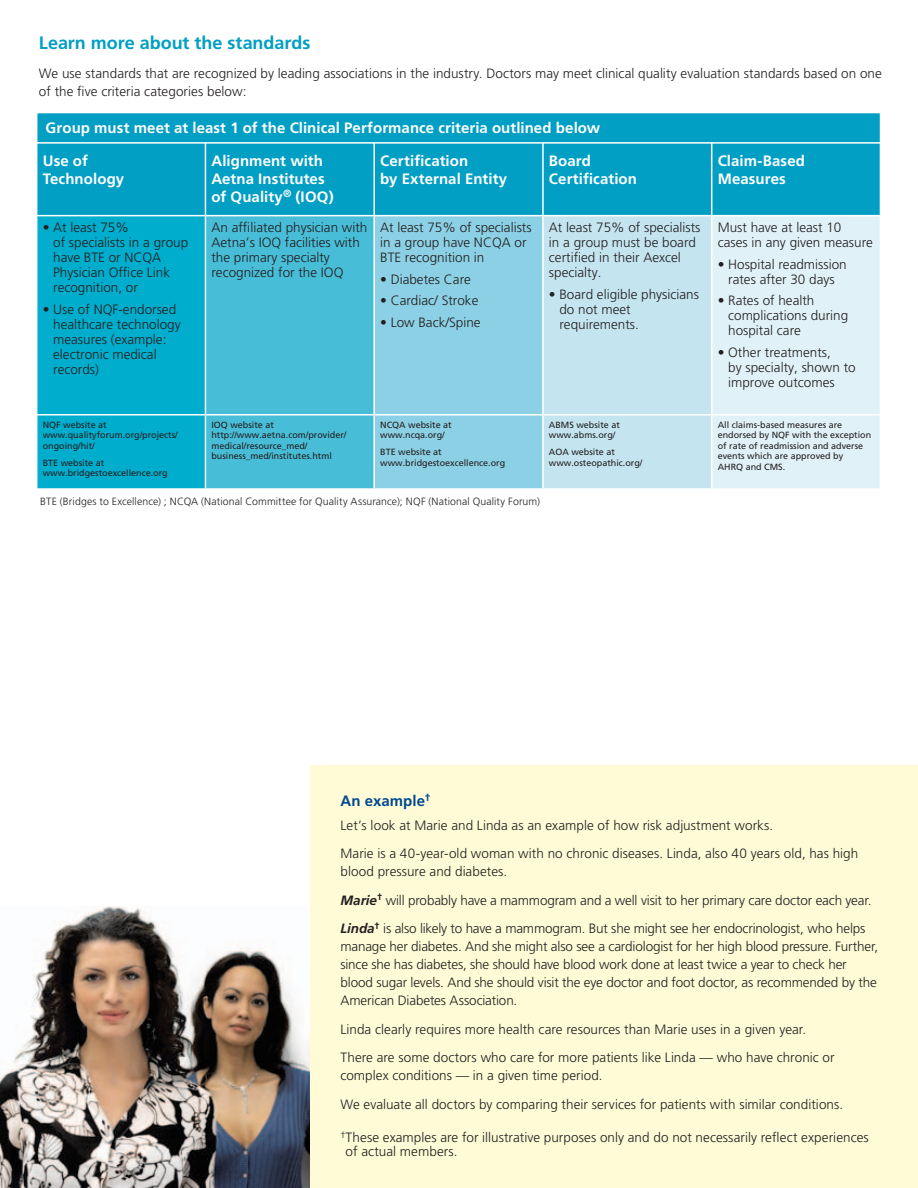
<style>
.page{position:relative;width:918px;height:1188px;background:#fff}
.page>*{position:absolute;margin:0;border:0;box-sizing:border-box;transform-origin:0 0}
._08-Colored_subhead{font:700 18px "Frutiger LT Std";letter-spacing:-.005em;color:#009fc3}
._08-Colored_subhead-2{font:700 15px/18px "Frutiger LT Std";letter-spacing:.005em;color:#fff}
._09-chart_subhead_10{font:700 15px "Frutiger LT Std";letter-spacing:.005em;color:#fff}
._09-Secondary_subhea{font:700 15px "Frutiger LT Std";letter-spacing:.005em;color:#014990}
._04a-Body_copy_membe{font:300 13.5px/18px "Frutiger LT Std";color:#231f20}
._09-chart_subhead_10-2{font:300 13.5px/15px "Frutiger LT Std";color:#231f20}
._04a-Fruitger_roman{font:300 13.5px/15px "Frutiger LT Std";color:#231f20}
._13_Footnote_9_9{font:300 13.5px/13.5px "Frutiger LT Std";letter-spacing:.005em;color:#231f20}
._13_Footnote_9_9-2{font:300 10.5px "Frutiger LT Std";letter-spacing:.01em;color:#231f20}
._09-chart_subhead_10-3{font:9px/10.5px "Frutiger LT Std";color:#231f20}
._04a-Fruitger_roman-2{font:9px/10.5px "Frutiger LT Std";color:#231f20}
._09-Secondary_subhea-2{font:9px/10.5px "Frutiger LT Std";color:#231f20}
.s1{font-weight:700;font-style:italic}
</style>
<div class="page">
<img style="left:0;top:906px;width:310px;height:282px">
<div style="left:310px;top:765px;width:608px;height:423px;background:#fffbd6"></div>
<div style="left:37px;top:144px;width:843px;height:71px;background:#009fc3"></div>
<div style="left:37px;top:216px;width:168px;height:272px;background:#00adcc"></div>
<div style="left:206px;top:216px;width:167px;height:272px;background:#48bdd7"></div>
<div style="left:375px;top:216px;width:167px;height:272px;background:#8bd0e4"></div>
<div style="left:544px;top:216px;width:167px;height:272px;background:#c4e5f0"></div>
<div style="left:712px;top:216px;width:168px;height:272px;background:#e0f2f7"></div>
<hr style="left:205px;top:142px;width:1px;height:73px;background:#fff">
<hr style="left:373px;top:142px;width:2px;height:73px;background:#fff">
<hr style="left:542px;top:142px;width:2px;height:73px;background:#fff">
<hr style="left:711px;top:142px;width:1px;height:73px;background:#fff">
<hr style="left:36px;top:414px;width:169px;height:2px;background:#fff">
<hr style="left:205px;top:414px;width:169px;height:2px;background:#fff">
<hr style="left:374px;top:414px;width:169px;height:2px;background:#fff">
<hr style="left:543px;top:414px;width:169px;height:2px;background:#fff">
<hr style="left:712px;top:414px;width:169px;height:2px;background:#fff">
<div style="left:37px;top:113px;width:844px;height:30px;background:#009fc3"></div>
<div style="left:36px;top:112px;width:845px;height:32px;border:2px solid #fff"></div>
<p class="_08-Colored_subhead" style="left:39px;top:33px;width:273px">Learn more about the standards</p>
<p class="_04a-Body_copy_membe" style="left:39px;top:64px;width:845px">We use standards that are recognized by leading associations in the industry. Doctors may meet clinical quality evaluation standards based on one of the five criteria categories below:</p>
<p class="_09-chart_subhead_10" style="left:46px;top:119px;width:556px">Group must meet at least 1 of the Clinical Performance criteria outlined below</p>
<p class="_08-Colored_subhead-2" style="left:43px;top:152px;width:83px">Use of<br>Technology</p>
<p class="_08-Colored_subhead-2" style="left:211px;top:152px;width:124px">Alignment with<br>Aetna Institutes of Quality<sup>®</sup> (IOQ)</p>
<p class="_08-Colored_subhead-2" style="left:380px;top:152px;width:129px">Certification<br>by External Entity</p>
<p class="_08-Colored_subhead-2" style="left:549px;top:152px;width:90px">Board<br>Certification</p>
<p class="_08-Colored_subhead-2" style="left:718px;top:152px;width:89px">Claim-Based<br>Measures</p>
<p class="_04a-Fruitger_roman" style="left:53px;top:220px;width:137px;text-indent:-11px">• At least 75%<br>of specialists in a group have BTE or NCQA<br>Physician Office Link recognition, or</p>
<p class="_04a-Fruitger_roman" style="left:53px;top:302px;width:129px;text-indent:-11px">• Use of NQF-endorsed healthcare technology measures (example: electronic medical records)</p>
<p class="_04a-Body_copy_membe" style="left:211px;top:220px;width:158px;line-height:15px">An affiliated physician with<br>Aetna’s IOQ facilities with the primary specialty recognized for the IOQ</p>
<p class="_09-chart_subhead_10-2" style="left:380px;top:220px;width:153px">At least 75% of specialists in a group have NCQA or<br>BTE recognition in</p>
<p class="_09-chart_subhead_10-2" style="left:549px;top:220px;width:153px">At least 75% of specialists in a group must be board certified in their Aexcel specialty.</p>
<p class="_09-chart_subhead_10-2" style="left:559px;top:287px;width:141px;text-indent:-11px">• Board eligible physicians do not meet requirements.</p>
<p class="_09-chart_subhead_10-2" style="left:718px;top:220px;width:157px">Must have at least 10 cases in any given measure</p>
<p class="_09-chart_subhead_10-2" style="left:718px;top:257px;width:131px;text-align:center">• Hospital readmission rates after 30 days</p>
<p class="_09-chart_subhead_10-2" style="left:728px;top:293px;width:122px;text-indent:-11px">• Rates of health complications during hospital care</p>
<p class="_09-chart_subhead_10-2" style="left:728px;top:345px;width:129px;text-indent:-11px">• Other treatments,<br>by specialty, shown to improve outcomes</p>
<p class="_09-chart_subhead_10-2" style="left:380px;top:272px;width:92px">• Diabetes Care</p>
<p class="_09-chart_subhead_10-2" style="left:380px;top:293px;width:100px">• Cardiac/ Stroke</p>
<p class="_09-chart_subhead_10-2" style="left:380px;top:315px;width:102px">• Low Back/Spine</p>
<p class="_04a-Fruitger_roman-2" style="left:43px;top:419px;width:137px">NQF website at www.qualityforum.org/projects/ ongoing/hit/</p>
<p class="_04a-Fruitger_roman-2" style="left:43px;top:457px;width:127px">BTE website at www.bridgestoexcellence.org</p>
<p class="_09-Secondary_subhea-2" style="left:211px;top:419px;width:137px">IOQ website at http://www.aetna.com/provider/ medical/resource_med/ business_med/institutes.html</p>
<p class="_09-chart_subhead_10-3" style="left:380px;top:419px;width:73px">NCQA website at www.ncqa.org/</p>
<p class="_09-chart_subhead_10-3" style="left:380px;top:447px;width:127px">BTE website at www.bridgestoexcellence.org</p>
<p class="_13_Footnote_9_9-2" style="left:40px;top:496px;width:501px">BTE (Bridges to Excellence) ; NCQA (National Committee for Quality Assurance); NQF (National Quality Forum)</p>
<p class="_09-chart_subhead_10-3" style="left:549px;top:419px;width:73px">ABMS website at www.abms.org/</p>
<p class="_09-chart_subhead_10-3" style="left:549px;top:447px;width:95px">AOA website at www.osteopathic.org/</p>
<p class="_09-chart_subhead_10-3" style="left:718px;top:419px;width:155px">All claims-based measures are endorsed by NQF with the exception of rate of readmission and adverse events which are approved by<br>AHRQ and CMS.</p>
<p class="_09-Secondary_subhea" style="left:340px;top:792px;width:92px">An example<sup>†</sup></p>
<p class="_04a-Body_copy_membe" style="left:340px;top:816px;width:434px">Let’s look at Marie and Linda as an example of how risk adjustment works.</p>
<p class="_04a-Body_copy_membe" style="left:340px;top:845px;width:519px">Marie is a 40-year-old woman with no chronic diseases. Linda, also 40 years old, has high blood pressure and diabetes.</p>
<p class="_04a-Body_copy_membe" style="left:340px;top:891px;width:533px"><span class="s1">Marie</span><sup>†</sup> will probably have a mammogram and a well visit to her primary care doctor each year.</p>
<p class="_04a-Body_copy_membe" style="left:340px;top:920px;width:539px"><span class="s1">Linda</span><sup>†</sup> is also likely to have a mammogram. But she might see her endocrinologist, who helps manage her diabetes. And she might also see a cardiologist for her high blood pressure. Further, since she has diabetes, she should have blood work done at least twice a year to check her blood sugar levels. And she should visit the eye doctor and foot doctor, as recommended by the American Diabetes Association.</p>
<p class="_04a-Body_copy_membe" style="left:340px;top:1020px;width:467px">Linda clearly requires more health care resources than Marie uses in a given year.</p>
<p class="_04a-Body_copy_membe" style="left:340px;top:1049px;width:496px">There are some doctors who care for more patients like Linda — who have chronic or complex conditions — in a given time period.</p>
<p class="_04a-Body_copy_membe" style="left:340px;top:1095px;width:504px">We evaluate all doctors by comparing their services for patients with similar conditions.</p>
<p class="_13_Footnote_9_9" style="left:346px;top:1131px;width:525px;text-indent:-5px"><sup>†</sup>These examples are for illustrative purposes only and do not necessarily reflect experiences of actual members.</p>
</div>
